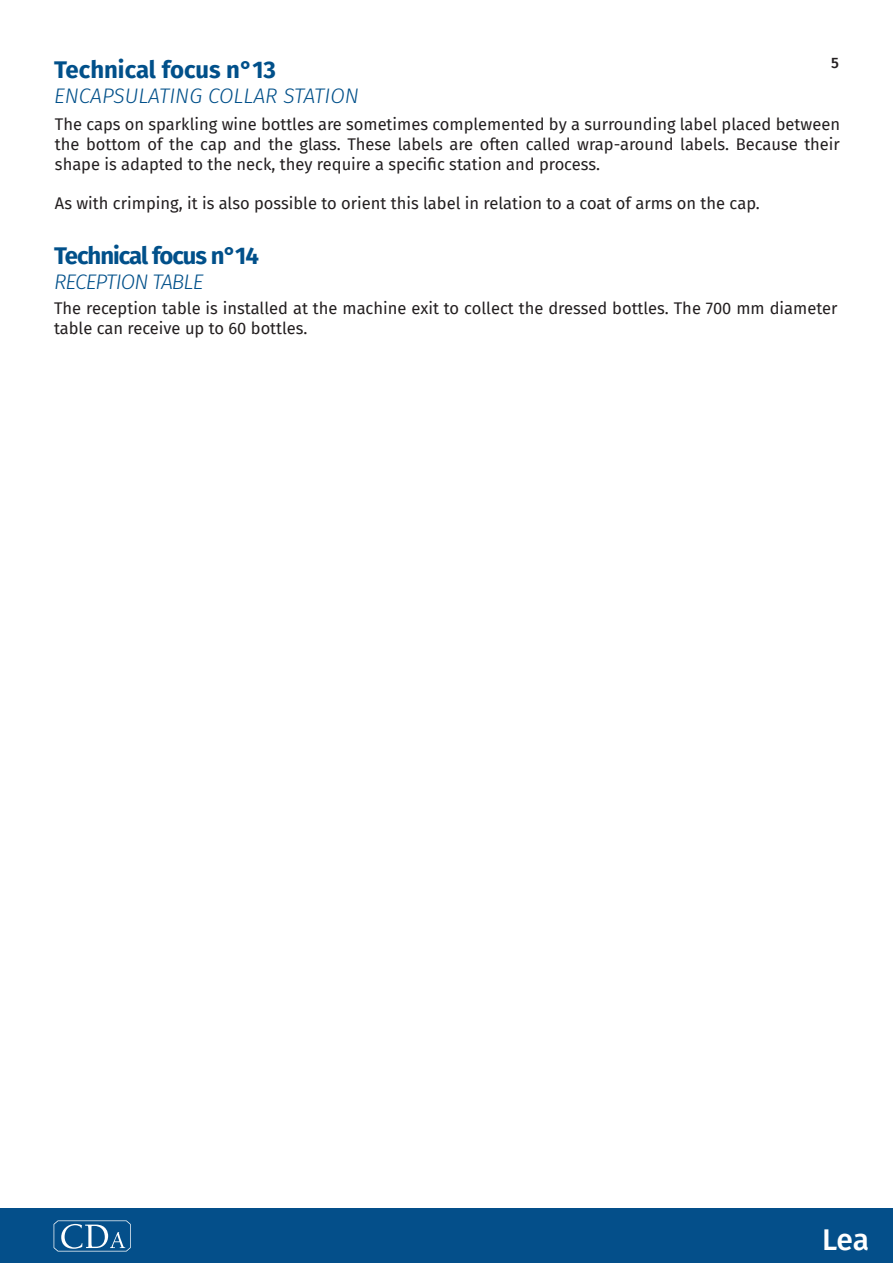
<style>
.page{position:relative;width:893px;height:1263px;background:#fff}
.page>*{position:absolute;margin:0;border:0;box-sizing:border-box;transform-origin:0 0}
.t1{font:500 30px "Fira Sans";color:#fff}
.t2{font:700 24px "Fira Sans";color:#01508a}
.t3{font:700 24px "Fira Sans";letter-spacing:-.04em;color:#01508a}
.t4{font:italic 300 21px "Fira Sans";color:#01508a}
.t5{font:italic 300 21px "Fira Sans";letter-spacing:-.04em;color:#01508a}
.t6{font:16.5px/19.8px "Fira Sans";color:#231f20;text-align:justify}
.t7{font:500 15px "Fira Sans";color:#231f20}
</style>
<div class="page">
<div style="left:0;top:1208px;width:893px;height:54px;background:#044f8a"></div>
<svg style="left:54px;top:1220px;width:77px;height:31px"></svg>
<p class="t7" style="left:831px;top:52px;width:9px">5</p>
<h2 class="t2" style="left:54px;top:53px;width:224px">Technical focus n°13</h2>
<p class="t4" style="left:54px;top:81px;width:306px">ENCAPSULATING COLLAR STATION</p>
<p class="t6" style="left:55px;top:115px;width:786px">The caps on sparkling wine bottles are sometimes complemented by a surrounding label placed between the bottom of the cap and the glass. These labels are often called wrap-around labels. Because their shape is adapted to the neck, they require a specific station and process.</p>
<p class="t6" style="left:55px;top:194px;width:706px">As with crimping, it is also possible to orient this label in relation to a coat of arms on the cap.</p>
<h2 class="t3" style="left:54px;top:238px;width:206px">Technical focus n°14</h2>
<p class="t5" style="left:54px;top:267px;width:151px">RECEPTION TABLE</p>
<p class="t6" style="left:54px;top:298px;width:785px">The reception table is installed at the machine exit to collect the dressed bottles. The 700 mm diameter table can receive up to 60 bottles.</p>
<h1 class="t1" style="left:822px;top:1218px;width:48px">Lea</h1>
</div>
